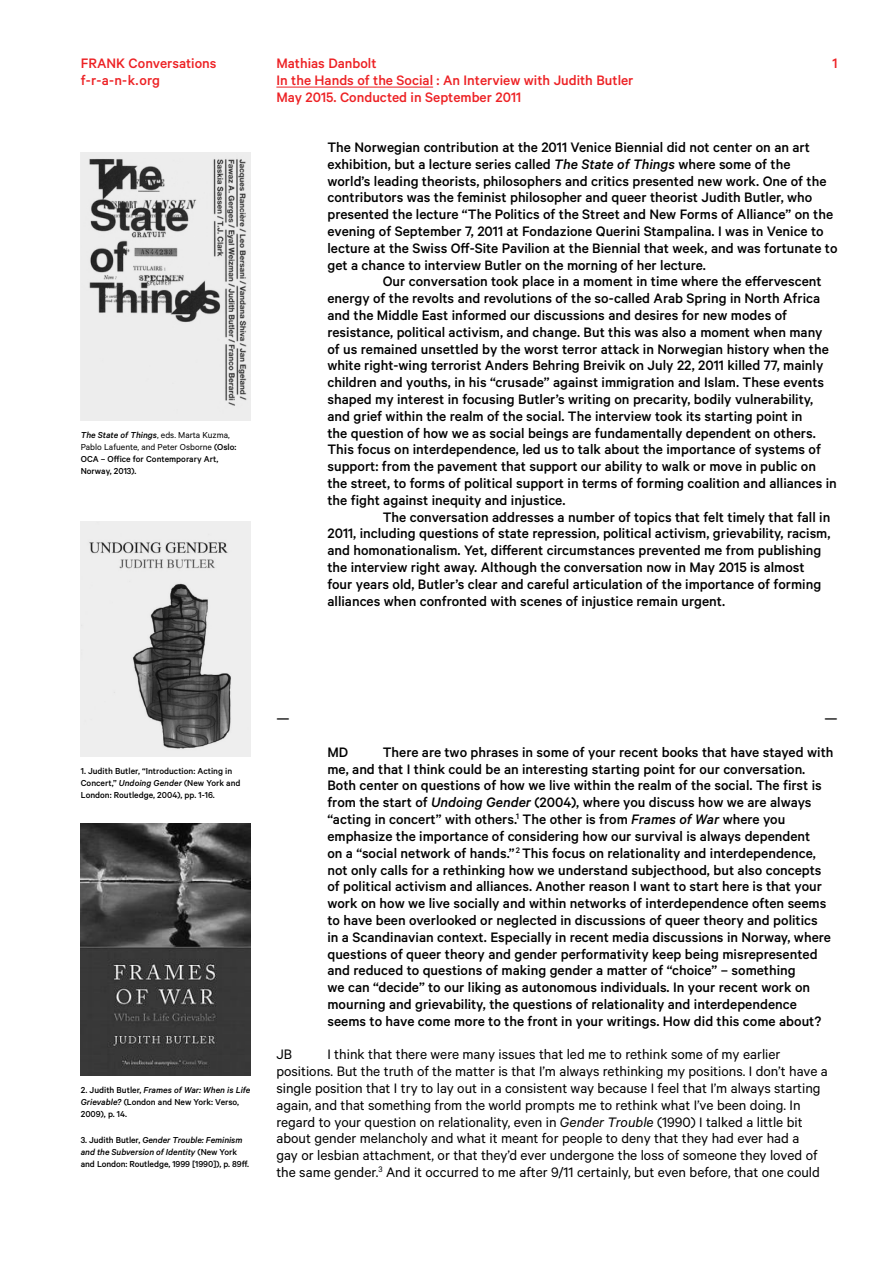
<style>
.page{position:relative;width:893px;height:1263px;background:#fff}
.page>*{position:absolute;margin:0;border:0;box-sizing:border-box;transform-origin:0 0}
.t1{font:500 15.45px/16.8px "Calibre";color:#000}
.t2{font:15.45px/16.8px "Calibre";color:#000}
.t3{font:500 15.45px/16.8px "Calibre";color:#ed2124}
.t4{font:500 9.75px/12px "Calibre";color:#000}
.s1{font-style:italic}
.s2{font-weight:400}
</style>
<div class="page">
<hr style="left:276px;top:87px;width:157px;height:1px;background:#ed2124">
<svg style="left:81px;top:152px;width:170px;height:269px;background:#c9c9c9"></svg>
<svg style="left:81px;top:521px;width:170px;height:235px;background:#c0c0c0"></svg>
<img style="left:81px;top:824px;width:170px;height:252px">
<p class="t3" style="left:276px;top:54px;width:359px">Mathias Danbolt<br>In the Hands of the Social : An Interview with Judith Butler</p>
<p class="t3" style="left:81px;top:54px;width:137px">FRANK Conversations f-r-a-n-k.org</p>
<p class="t3" style="left:833px;top:54px;width:7px">1</p>
<p class="t4" style="left:81px;top:428px;width:157px"><span class="s1">The State of Things</span><span class="s2">, eds. Marta Kuzma,<br>Pablo Lafuente, and Peter Osborne</span> (Oslo:<br>OCA – Office for Contemporary Art,<br>Norway, 2013).</p>
<p class="t3" style="left:276px;top:88px;width:246px">May 2015. Conducted in September 2011</p>
<p class="t1" style="left:327px;top:138px;width:512px">The Norwegian contribution at the 2011 Venice Biennial did not center on an art exhibition, but a lecture series called <span class="s1">The State of Things</span> where some of the world’s leading theorists, philosophers and critics presented new work. One of the contributors was the feminist philosopher and queer theorist Judith Butler, who presented the lecture “The Politics of the Street and New Forms of Alliance” on the evening of September 7, 2011 at Fondazione Querini Stampalina. I was in Venice to lecture at the Swiss Off-Site Pavilion at the Biennial that week, and was fortunate to get a chance to interview Butler on the morning of her lecture.</p>
<p class="t1" style="left:327px;top:273px;width:511px;text-indent:55px">Our conversation took place in a moment in time where the effervescent energy of the revolts and revolutions of the so-called Arab Spring in North Africa and the Middle East informed our discussions and desires for new modes of resistance, political activism, and change. But this was also a moment when many of us remained unsettled by the worst terror attack in Norwegian history when the white right-wing terrorist Anders Behring Breivik on July 22, 2011 killed 77, mainly children and youths, in his “crusade” against immigration and Islam. These events shaped my interest in focusing Butler’s writing on precarity, bodily vulnerability, and grief within the realm of the social. The interview took its starting point in<br>the question of how we as social beings are fundamentally dependent on others.<br>This focus on interdependence, led us to talk about the importance of systems of support: from the pavement that support our ability to walk or move in public on the street, to forms of political support in terms of forming coalition and alliances in the fight against inequity and injustice.</p>
<p class="t1" style="left:327px;top:508px;width:505px;text-indent:55px">The conversation addresses a number of topics that felt timely that fall in 2011, including questions of state repression, political activism, grievability, racism, and homonationalism. Yet, different circumstances prevented me from publishing the interview right away. Although the conversation now in May 2015 is almost four years old, Butler’s clear and careful articulation of the importance of forming alliances when confronted with scenes of injustice remain urgent.</p>
<p class="t4" style="left:81px;top:764px;width:161px">1. Judith Butler, “Introduction: Acting in<br>Concert,” <span class="s1">Undoing Gender</span> (New York and<br>London: Routledge, 2004), pp. 1-16.</p>
<p class="t4" style="left:81px;top:1084px;width:171px">2. Judith Butler, <span class="s1">Frames of War: When is Life<br>Grievable?</span> (London and New York: Verso,<br>2009), p. 14.</p>
<p class="t4" style="left:81px;top:1134px;width:170px">3. Judith Butler, <span class="s1">Gender Trouble: Feminism and the Subversion of Identity</span> (New York and London: Routledge, 1999 [1990]), p. 89ff.</p>
<p class="t1" style="left:276px;top:709px;width:15px">—</p>
<p class="t1" style="left:825px;top:709px;width:15px">—</p>
<p class="t1" style="left:327px;top:743px;width:22px">MD</p>
<p class="t1" style="left:327px;top:743px;width:508px;text-indent:55px">There are two phrases in some of your recent books that have stayed with me, and that I think could be an interesting starting point for our conversation.<br>Both center on questions of how we live within the realm of the social. The first is from the start of <span class="s1">Undoing Gender</span> (2004), where you discuss how we are always “acting in concert” with others.<sup>1</sup> The other is from <span class="s1">Frames of War</span> where you emphasize the importance of considering how our survival is always dependent<br>on a “social network of hands.” <sup>2</sup> This focus on relationality and interdependence, not only calls for a rethinking how we understand subjecthood, but also concepts of political activism and alliances. Another reason I want to start here is that your work on how we live socially and within networks of interdependence often seems to have been overlooked or neglected in discussions of queer theory and politics<br>in a Scandinavian context. Especially in recent media discussions in Norway, where questions of queer theory and gender performativity keep being misrepresented and reduced to questions of making gender a matter of “choice” – something<br>we can “decide” to our liking as autonomous individuals. In your recent work on mourning and grievability, the questions of relationality and interdependence seems to have come more to the front in your writings. How did this come about?</p>
<p class="t2" style="left:276px;top:1045px;width:553px;text-indent:51px">I think that there were many issues that led me to rethink some of my earlier positions. But the truth of the matter is that I’m always rethinking my positions. I don’t have a single position that I try to lay out in a consistent way because I feel that I’m always starting again, and that something from the world prompts me to rethink what I’ve been doing. In regard to your question on relationality, even in <span class="s1">Gender Trouble</span> (1990) I talked a little bit about gender melancholy and what it meant for people to deny that they had ever had a<br>gay or lesbian attachment, or that they’d ever undergone the loss of someone they loved of the same gender.<sup>3</sup> And it occurred to me after 9/11 certainly, but even before, that one could</p>
<p class="t2" style="left:276px;top:1045px;width:17px">JB</p>
</div>
